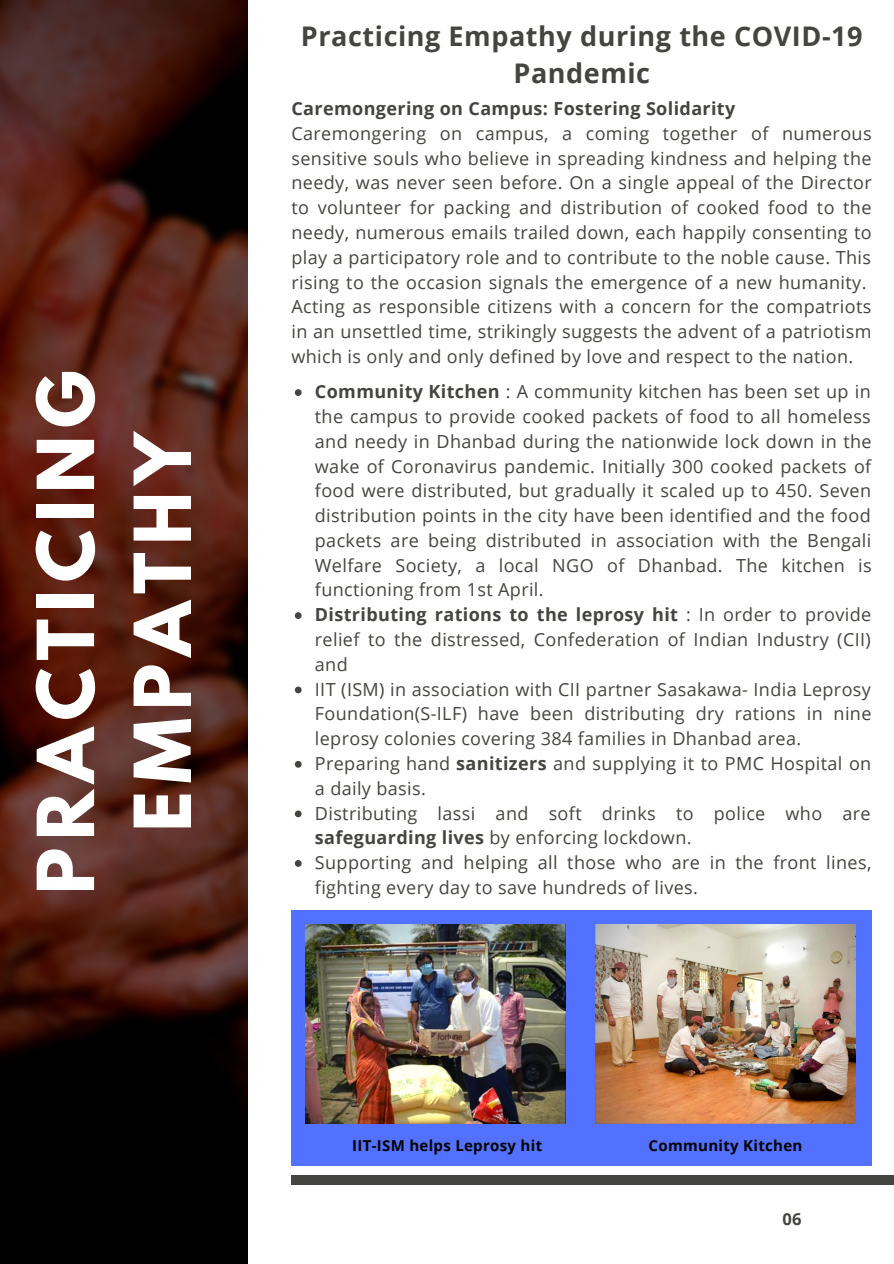
<style>
.page{position:relative;width:894px;height:1264px;background:#fff}
.page>*{position:absolute;margin:0;border:0;box-sizing:border-box;transform-origin:0 0}
.t1{font:700 69.6px/96.9px "League Spartan";letter-spacing:.11em;color:#fff;text-align:center}
.t2{font:700 27px/37.2px "Open Sans";letter-spacing:.02em;color:#444440;text-align:center}
.t3{font:18px/24.8px "Open Sans";letter-spacing:.02em;color:#444440}
.t4{font:700 18px "Open Sans";letter-spacing:.02em;color:#444440}
.t5{font:700 16.5px "Open Sans";color:#444440}
.t6{font:700 15px "Open Sans";letter-spacing:.02em;color:#000}
.s1{font-weight:700}
</style>
<div class="page">
<svg style="left:0;top:0;width:248px;height:1263px;background:#3f1911"></svg>
<div style="left:291px;top:1175px;width:602px;height:9px;background:#444440"></div>
<div style="left:291px;top:910px;width:580px;height:255px;background:#5271ff"></div>
<svg style="left:295px;top:389px;width:6px;height:7px"></svg>
<svg style="left:295px;top:612px;width:6px;height:7px"></svg>
<svg style="left:295px;top:686px;width:6px;height:7px"></svg>
<svg style="left:295px;top:761px;width:6px;height:6px"></svg>
<svg style="left:295px;top:810px;width:6px;height:7px"></svg>
<svg style="left:295px;top:860px;width:6px;height:6px"></svg>
<img style="left:305px;top:924px;width:260px;height:199px">
<img style="left:595px;top:924px;width:260px;height:199px">
<h1 class="t1" style="left:26px;top:894px;width:525px;rotate:-90deg">PRACTICING<br>EMPATHY</h1>
<h2 class="t2" style="left:301px;top:17px;width:563px">Practicing Empathy during the COVID-19<br>Pandemic</h2>
<p class="t4" style="left:291px;top:96px;width:445px">Caremongering on Campus: Fostering Solidarity</p>
<p class="t3" style="left:291px;top:120px;width:581px">Caremongering on campus, a coming together of numerous sensitive souls who believe in spreading kindness and helping the needy, was never seen before. On a single appeal of the Director to volunteer for packing and distribution of cooked food to the needy, numerous emails trailed down, each happily consenting to play a participatory role and to contribute to the noble cause. This rising to the occasion signals the emergence of a new humanity.<br>Acting as responsible citizens with a concern for the compatriots in an unsettled time, strikingly suggests the advent of a patriotism which is only and only defined by love and respect to the nation.</p>
<p class="t3" style="left:315px;top:379px;width:558px"><span class="s1">Community Kitchen</span> : A community kitchen has been set up in the campus to provide cooked packets of food to all homeless and needy in Dhanbad during the nationwide lock down in the wake of Coronavirus pandemic. Initially 300 cooked packets of food were distributed, but gradually it scaled up to 450. Seven distribution points in the city have been identified and the food packets are being distributed in association with the Bengali Welfare Society, a local NGO of Dhanbad. The kitchen is functioning from 1st April.<br><span class="s1">Distributing rations to the leprosy hit</span> : In order to provide relief to the distressed, Confederation of Indian Industry (CII) and<br>IIT (ISM) in association with CII partner Sasakawa- India Leprosy Foundation(S-ILF) have been distributing dry rations in nine leprosy colonies covering 384 families in Dhanbad area.<br>Preparing hand <span class="s1">sanitizers</span> and supplying it to PMC Hospital on a daily basis.<br>Distributing lassi and soft drinks to police who are <span class="s1">safeguarding lives</span> by enforcing lockdown.<br>Supporting and helping all those who are in the front lines, fighting every day to save hundreds of lives.</p>
<p class="t6" style="left:352px;top:1134px;width:191px">IIT-ISM helps Leprosy hit</p>
<p class="t6" style="left:648px;top:1134px;width:155px">Community Kitchen</p>
<p class="t5" style="left:782px;top:1206px;width:21px">06</p>
</div>
